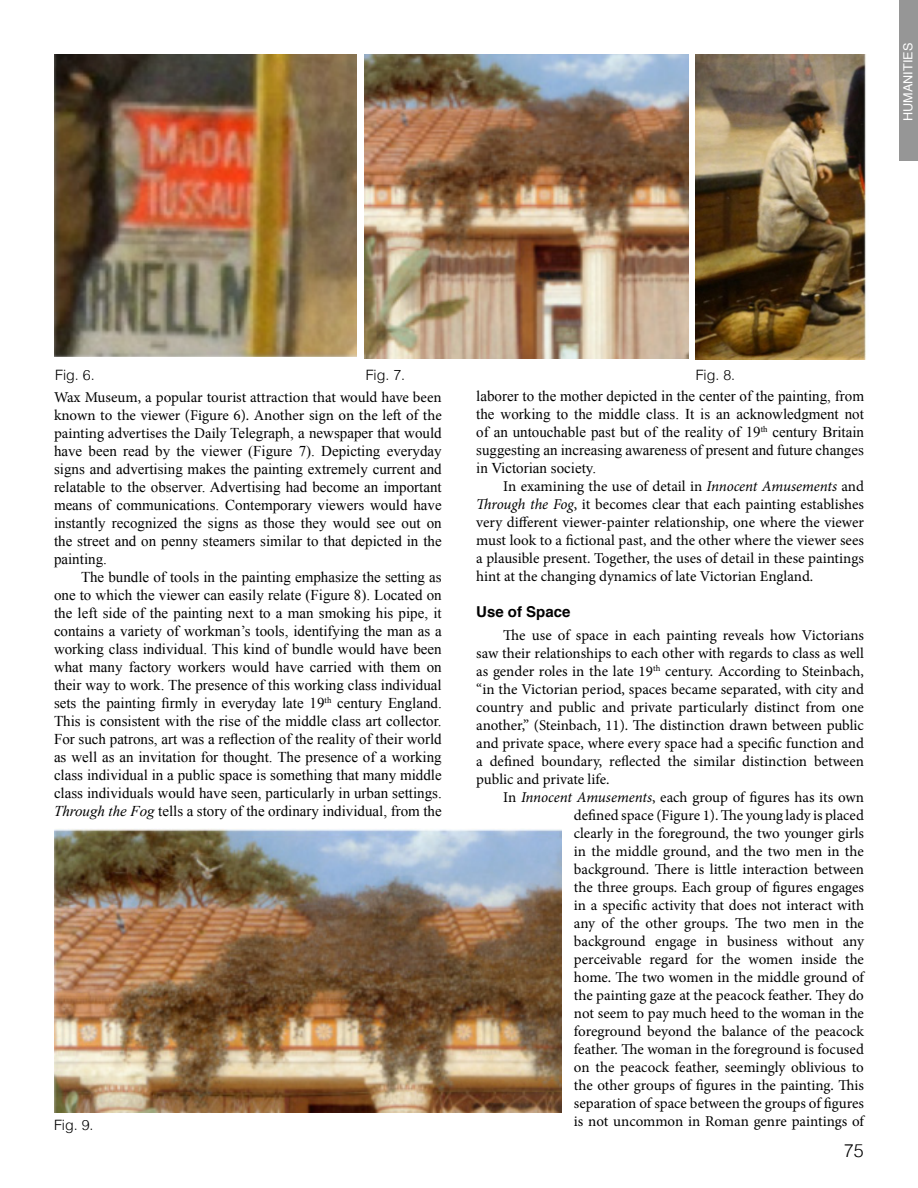
<style>
.page{position:relative;width:918px;height:1188px;background:#fff}
.page>*{position:absolute;margin:0;border:0;box-sizing:border-box;transform-origin:0 0}
.t1{font:300 18px "Helvetica";color:#000}
.t2{font:15px/18px "Minion Pro";color:#000;text-align:justify}
.t3{font:15px/18px "Times New Roman";color:#000;text-align:justify}
.t4{font:700 15px "Helvetica";color:#000}
.t5{font:300 14.25px "Helvetica";color:#000}
.t6{font:12.6px "Helvetica";color:#fff}
.s1{font-family:"Minion Pro"}
.s2{font-style:italic}
</style>
<div class="page">
<div style="left:899px;top:1px;width:19px;height:160px;background:#969696"></div>
<img style="left:54px;top:54px;width:303px;height:303px">
<img style="left:364px;top:54px;width:325px;height:304px">
<img style="left:696px;top:54px;width:170px;height:306px">
<img style="left:54px;top:829px;width:508px;height:283px">
<p class="t6" style="left:898px;top:121px;width:79px;rotate:-90deg">humanities</p>
<p class="t5" style="left:55px;top:364px;width:41px">Fig. 6.</p>
<p class="t5" style="left:366px;top:364px;width:41px">Fig. 7.</p>
<p class="t5" style="left:696px;top:364px;width:41px">Fig. 8.</p>
<p class="t2" style="left:54px;top:388px;width:389px">Wax Museum, a popular tourist attraction that would have been known to the viewer (Figure 6). Another sign on the left of the</p>
<p class="t3" style="left:54px;top:423px;width:389px"><span class="s1">painting advertises the Daily</span> Telegraph, a newspaper that would have been read by the viewer (Figure 7). Depicting everyday signs and advertising makes the painting extremely current and relatable to the observer. Advertising had become an important means of communications. Contemporary viewers would have instantly recognized the signs as those they would see out on the street and on penny steamers similar to that depicted in the painting.</p>
<p class="t3" style="left:54px;top:567px;width:389px;text-indent:27px">The bundle of tools in the painting emphasize the setting as one to which the viewer can easily relate (Figure 8). Located on the left side of the painting next to a man smoking his pipe, it contains a variety of workman’s tools, identifying the man as a working class individual. This kind of bundle would have been what many factory workers would have carried with them on their way to work. The presence of this working class individual sets the painting firmly in everyday late 19<sup>th</sup> century England.<br>This is consistent with the rise of the middle class art collector.<br>For such patrons, art was a reflection of the reality of their world as well as an invitation for thought. The presence of a working class individual in a public space is something that many middle class individuals would have seen, particularly in urban settings.<br><span class="s2">Through the Fog</span> tells a story of the ordinary individual, from the</p>
<p class="t5" style="left:54px;top:1114px;width:41px">Fig. 9.</p>
<p class="t3" style="left:476px;top:387px;width:389px">laborer to the mother depicted in the center of the painting, from the working to the middle class. It is an acknowledgment not of an untouchable past but of the reality of 19<sup>th</sup> century Britain suggesting an increasing awareness of present and future changes in Victorian society.</p>
<p class="t2" style="left:476px;top:477px;width:389px;text-indent:27px">In examining the use of detail in <span class="s2">Innocent Amusements</span> and <span class="s2">Through the Fog</span>, it becomes clear that each painting establishes very different viewer-painter relationship, one where the viewer must look to a fictional past, and the other where the viewer sees a plausible present. Together, the uses of detail in these paintings hint at the changing dynamics of late Victorian England.</p>
<p class="t4" style="left:476px;top:600px;width:96px">Use of Space</p>
<p class="t2" style="left:476px;top:626px;width:389px;text-indent:27px">The use of space in each painting reveals how Victorians saw their relationships to each other with regards to class as well as gender roles in the late 19<sup>th</sup> century. According to Steinbach, “in the Victorian period, spaces became separated, with city and country and public and private particularly distinct from one another,” (Steinbach, 11). The distinction drawn between public and private space, where every space had a specific function and a defined boundary, reflected the similar distinction between public and private life.</p>
<p class="t2" style="left:574px;top:788px;width:292px;text-indent:-71px">In <span class="s2">Innocent Amusements</span>, each group of figures has its own defined space (Figure 1). The young lady is placed clearly in the foreground, the two younger girls in the middle ground, and the two men in the background. There is little interaction between the three groups. Each group of figures engages in a specific activity that does not interact with any of the other groups. The two men in the background engage in business without any perceivable regard for the women inside the home. The two women in the middle ground of the painting gaze at the peacock feather. They do not seem to pay much heed to the woman in the foreground beyond the balance of the peacock feather. The woman in the foreground is focused on the peacock feather, seemingly oblivious to the other groups of figures in the painting. This separation of space between the groups of figures is not uncommon in Roman genre paintings of</p>
<p class="t1" style="left:844px;top:1136px;width:22px">75</p>
</div>
